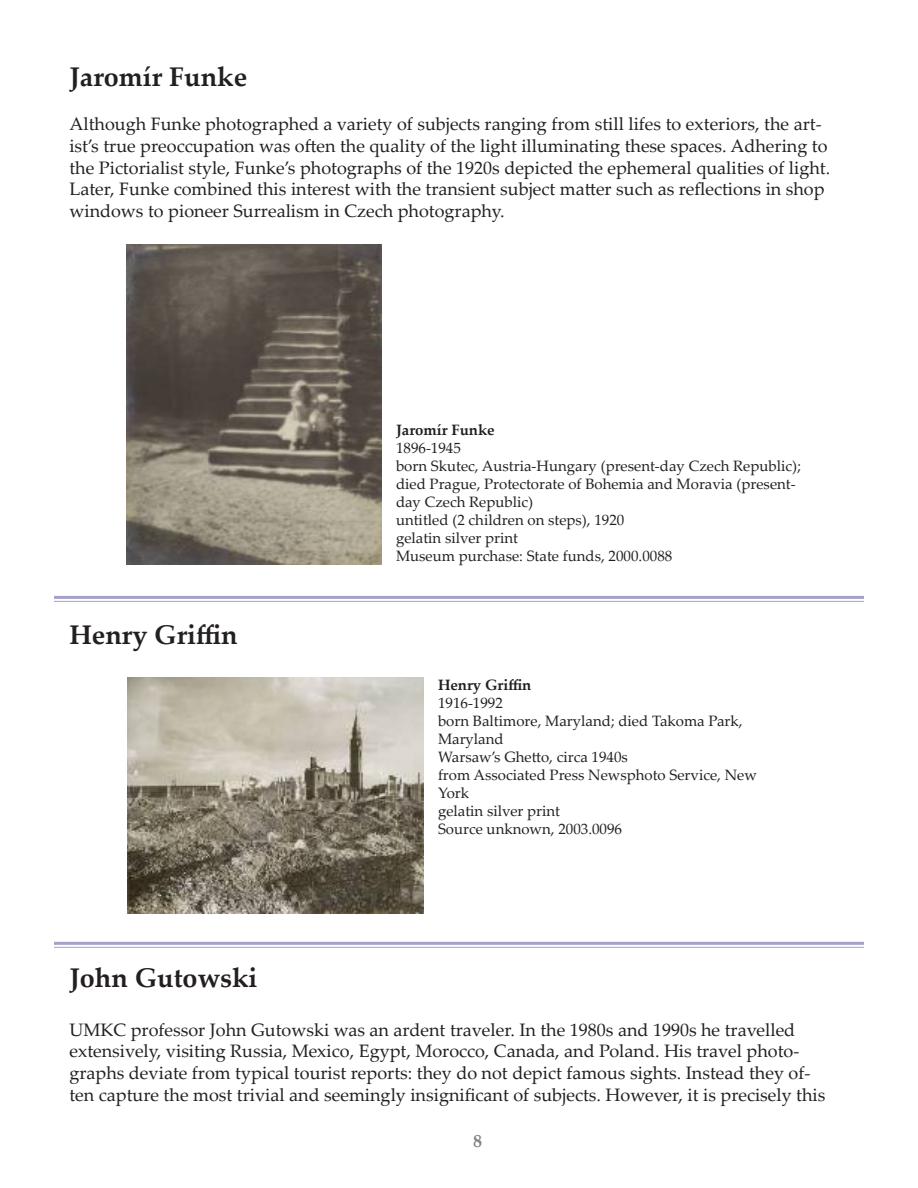
<style>
.page{position:relative;width:918px;height:1188px;background:#fff}
.page>*{position:absolute;margin:0;border:0;box-sizing:border-box;transform-origin:0 0}
.t1{font:700 27px "Palatino Linotype";color:#231f20}
.t2{font:18px/21.6px "Palatino Linotype";color:#231f20}
.t3{font:700 18px "Palatino Linotype";color:#808285}
.t4{font:15px/18px "Palatino Linotype";color:#231f20}
.t5{font:700 15px "Palatino Linotype";color:#231f20}
</style>
<div class="page">
<hr style="left:54px;top:596px;width:810px;height:3px;background:#a1a1ca">
<hr style="left:54px;top:601px;width:810px;height:1px;background:#a1a1ca">
<img style="left:126px;top:245px;width:256px;height:319px">
<img style="left:128px;top:677px;width:295px;height:236px">
<hr style="left:54px;top:942px;width:810px;height:3px;background:#a1a1ca">
<hr style="left:54px;top:947px;width:810px;height:1px;background:#a1a1ca">
<p class="t1" style="left:69px;top:57px;width:179px">Jaromír Funke</p>
<p class="t2" style="left:69px;top:113px;width:762px">Although Funke photographed a variety of subjects ranging from still lifes to exteriors, the art&shy;ist’s true preoccupation was often the quality of the light illuminating these spaces. Adhering to the Pictorialist style, Funke’s photographs of the 1920s depicted the ephemeral qualities of light.<br>Later, Funke combined this interest with the transient subject matter such as reflections in shop windows to pioneer Surrealism in Czech photography.</p>
<p class="t1" style="left:69px;top:616px;width:170px">Henry Griffin</p>
<p class="t5" style="left:396px;top:420px;width:100px">Jaromír Funke</p>
<p class="t4" style="left:396px;top:439px;width:66px">1896-1945</p>
<p class="t4" style="left:396px;top:457px;width:406px">born Skutec, Austria-Hungary (present-day Czech Republic); died Prague, Protectorate of Bohemia and Moravia (present&shy;day Czech Republic)</p>
<p class="t4" style="left:396px;top:511px;width:230px">untitled (2 children on steps), 1920</p>
<p class="t4" style="left:396px;top:529px;width:124px">gelatin silver print</p>
<p class="t4" style="left:396px;top:547px;width:278px">Museum purchase: State funds, 2000.0088</p>
<p class="t5" style="left:438px;top:675px;width:95px">Henry Griffin</p>
<p class="t4" style="left:438px;top:694px;width:66px">1916-1992</p>
<p class="t4" style="left:438px;top:712px;width:306px">born Baltimore, Maryland; died Takoma Park,<br>Maryland</p>
<p class="t4" style="left:438px;top:748px;width:191px">Warsaw’s Ghetto, circa 1940s</p>
<p class="t4" style="left:438px;top:766px;width:320px">from Associated Press Newsphoto Service, New<br>York</p>
<p class="t4" style="left:438px;top:802px;width:124px">gelatin silver print</p>
<p class="t4" style="left:438px;top:820px;width:186px">Source unknown, 2003.0096</p>
<p class="t1" style="left:69px;top:959px;width:190px">John Gutowski</p>
<p class="t2" style="left:69px;top:1018px;width:758px">UMKC professor John Gutowski was an ardent traveler. In the 1980s and 1990s he travelled extensively, visiting Russia, Mexico, Egypt, Morocco, Canada, and Poland. His travel photo&shy;graphs deviate from typical tourist reports: they do not depict famous sights. Instead they of&shy;ten capture the most trivial and seemingly insignificant of subjects. However, it is precisely this</p>
<p class="t3" style="left:473px;top:1128px;width:10px">8</p>
</div>
